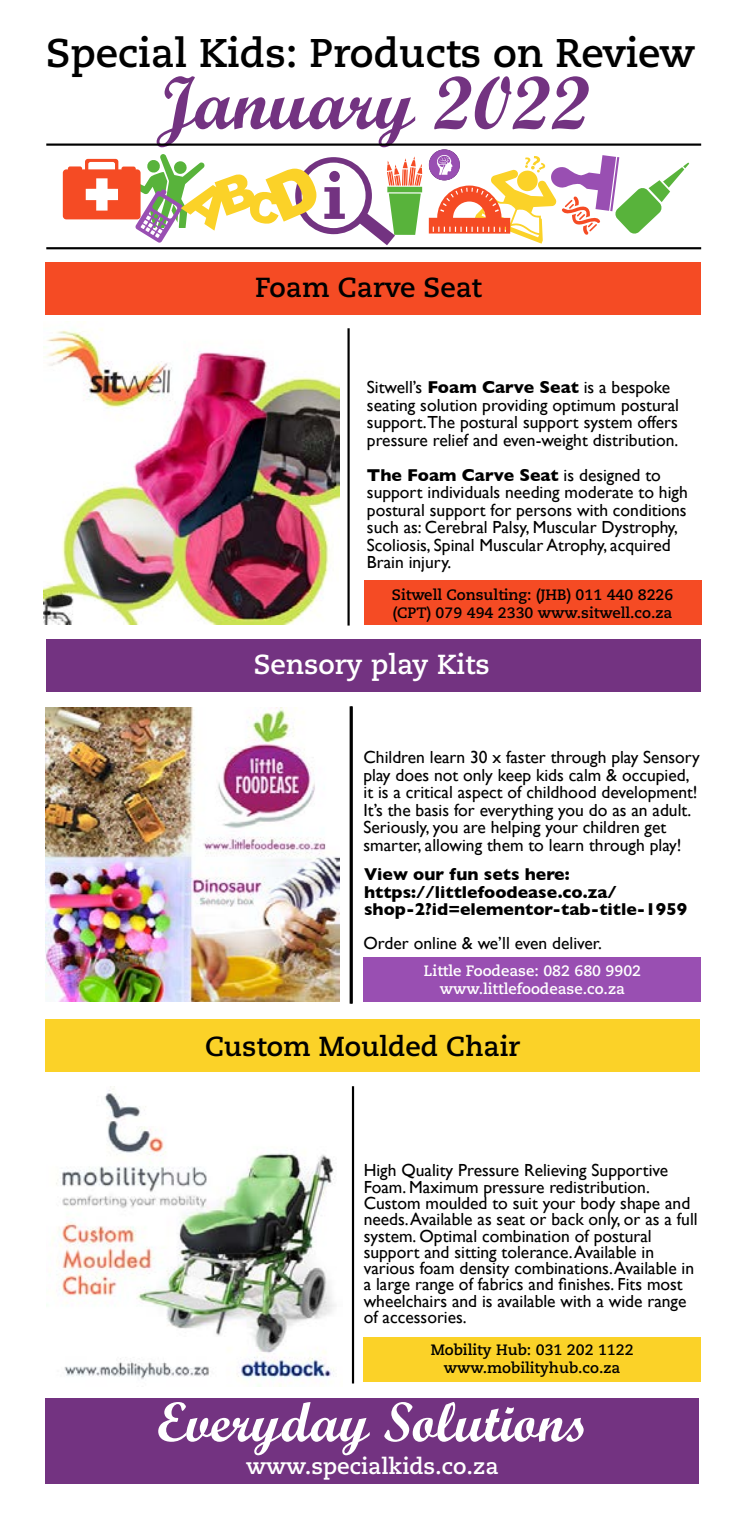
<style>
.page{position:relative;width:745px;height:1524px;background:#fff}
.page>*{position:absolute;margin:0;border:0;box-sizing:border-box;transform-origin:0 0}
.t1{font:700 75px "Script MT Std";color:#733381}
.t2{font:700 56.25px "Script MT Std";color:#fff}
.t3{font:700 40px "Caecilia LT Std";color:#000}
.t4{font:700 27.5px "Caecilia LT Std";color:#000}
.t5{font:700 27.5px "Caecilia LT Std";color:#fff}
.t6{font:700 22.5px "Caecilia LT Std";color:#fff}
.t7{font:17.5px/17.5px "Gill Sans";color:#000}
.t8{font:700 17.5px/17.5px "Gill Sans";color:#000}
.t9{font:700 15px/18px "Caecilia LT Std";color:#000}
.t10{font:700 15px/18px "Caecilia LT Std";color:#fff;text-align:center}
.s1{font-weight:700}
</style>
<div class="page">
<hr style="left:46px;top:247px;width:654px;height:2px;background:#000">
<hr style="left:46px;top:143px;width:654px;height:3px;background:#000">
<div style="left:428px;top:149px;width:31px;height:31px;background:#994fb2;border:1px solid #994fb2;border-radius:50%"></div>
<svg style="left:428px;top:155px;width:260px;height:89px"></svg>
<svg style="left:63px;top:154px;width:359px;height:91px"></svg>
<div style="left:45px;top:262px;width:655px;height:53px;background:#f54b24"></div>
<hr style="left:347px;top:328px;width:2px;height:297px;background:#000">
<div style="left:364px;top:581px;width:336px;height:44px;background:#f54b24"></div>
<div style="left:46px;top:640px;width:654px;height:52px;background:#733381"></div>
<hr style="left:349px;top:706px;width:2px;height:297px;background:#000">
<div style="left:363px;top:958px;width:337px;height:44px;background:#994fb2"></div>
<div style="left:45px;top:1019px;width:655px;height:53px;background:#fbd228"></div>
<hr style="left:351px;top:1086px;width:3px;height:297px;background:#000">
<div style="left:46px;top:1397px;width:652px;height:86px;background:#733381"></div>
<div style="left:363px;top:1337px;width:337px;height:44px;background:#fbd228"></div>
<img style="left:44px;top:329px;width:295px;height:296px">
<img style="left:46px;top:1086px;width:290px;height:300px">
<hr style="left:350px;top:706px;width:2px;height:297px;background:#000">
<img style="left:45px;top:707px;width:294px;height:295px">
<h3 class="t3" style="left:46px;top:29px;width:650px">Special Kids: Products on Review</h3>
<h1 class="t1" style="left:155px;top:57px;width:435px">January 2022</h1>
<h3 class="t4" style="left:255px;top:271px;width:228px">Foam Carve Seat</h3>
<p class="t7" style="left:366px;top:378px;width:313px">Sitwell’s <span class="s1">Foam Carve Seat</span> is a bespoke seating solution providing optimum postural support.The postural support system offers pressure relief and even-weight distribution.</p>
<p class="t7" style="left:366px;top:466px;width:322px"><span class="s1">The Foam Carve Seat</span> is designed to support individuals needing moderate to high postural support for persons with conditions such as: Cerebral Palsy, Muscular Dystrophy, Scoliosis, Spinal Muscular Atrophy, acquired Brain injury.</p>
<p class="t9" style="left:391px;top:586px;width:283px">Sitwell Consulting: (JHB) 011 440 8226 (CPT) 079 494 2330 www.sitwell.co.za</p>
<h3 class="t5" style="left:253px;top:648px;width:237px">Sensory play Kits</h3>
<p class="t7" style="left:363px;top:748px;width:338px">Children learn 30 x faster through play Sensory play does not only keep kids calm &amp; occupied, it is a critical aspect of childhood development!<br>It’s the basis for everything you do as an adult.<br>Seriously, you are helping your children get smarter, allowing them to learn through play!</p>
<p class="t8" style="left:364px;top:865px;width:324px">View our fun sets here: https://littlefoodease.co.za/ shop-2?id=elementor-tab-title-1959</p>
<p class="t7" style="left:363px;top:934px;width:240px">Order online &amp; we’ll even deliver.</p>
<p class="t10" style="left:423px;top:962px;width:219px">Little Foodease: 082 680 9902 www.littlefoodease.co.za</p>
<h3 class="t4" style="left:205px;top:1030px;width:316px">Custom Moulded Chair</h3>
<p class="t7" style="left:363px;top:1162px;width:335px;line-height:16.2px">High Quality Pressure Relieving Supportive Foam. Maximum pressure redistribution.<br>Custom moulded to suit your body shape and needs. Available as seat or back only, or as a full system. Optimal combination of postural support and sitting tolerance. Available in various foam density combinations. Available in a large range of fabrics and finishes. Fits most wheelchairs and is available with a wide range of accessories.</p>
<p class="t9" style="left:430px;top:1341px;width:204px;text-align:center">Mobility Hub: 031 202 1122 www.mobilityhub.co.za</p>
<h2 class="t2" style="left:156px;top:1387px;width:433px">Everyday Solutions</h2>
<p class="t6" style="left:246px;top:1453px;width:254px">www.specialkids.co.za</p>
</div>
